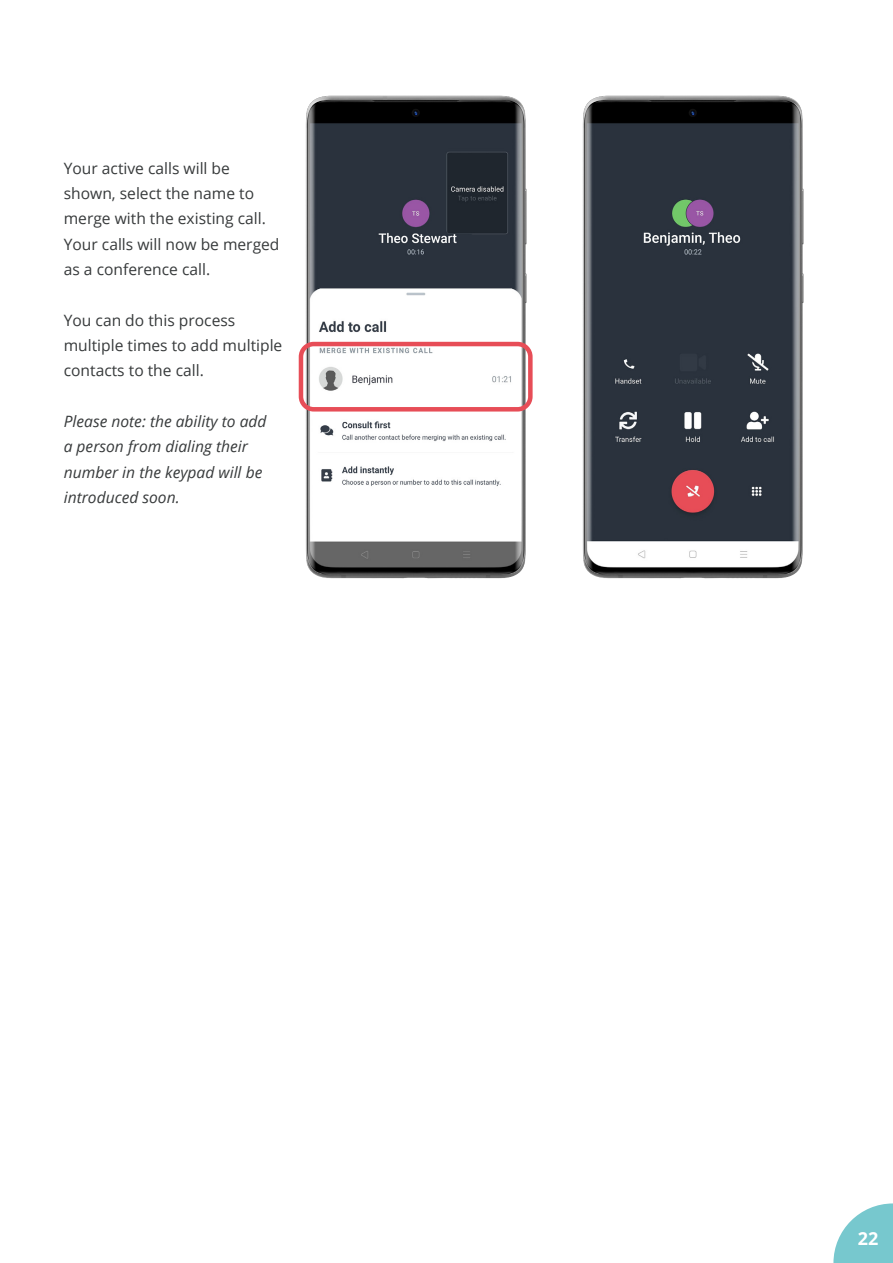
<style>
.page{position:relative;width:893px;height:1263px;background:#fff}
.page>*{position:absolute;margin:0;border:0;box-sizing:border-box;transform-origin:0 0}
.t1{font:700 18px "Open Sans";color:#fff}
.t2{font:15.6px/25.3px "Open Sans";color:#373a3b}
.t3{font:italic 15.6px/25.3px "Open Sans";color:#373a3b}
</style>
<div class="page">
<svg style="left:833px;top:1203px;width:60px;height:60px"></svg>
<img style="left:582px;top:95px;width:222px;height:484px">
<img style="left:298px;top:95px;width:230px;height:484px">
<div style="left:299px;top:342px;width:234px;height:69px;border:4px solid #e74d57;border-radius:13px"></div>
<p class="t2" style="left:64px;top:155px;width:217px">Your active calls will be shown, select the name to merge with the existing call.<br>Your calls will now be merged as a conference call.</p>
<p class="t2" style="left:64px;top:307px;width:220px">You can do this process multiple times to add multiple contacts to the call.</p>
<p class="t3" style="left:64px;top:408px;width:204px">Please note: the ability to add a person from dialing their number in the keypad will be introduced soon.</p>
<p class="t1" style="left:858px;top:1226px;width:22px">22</p>
</div>
